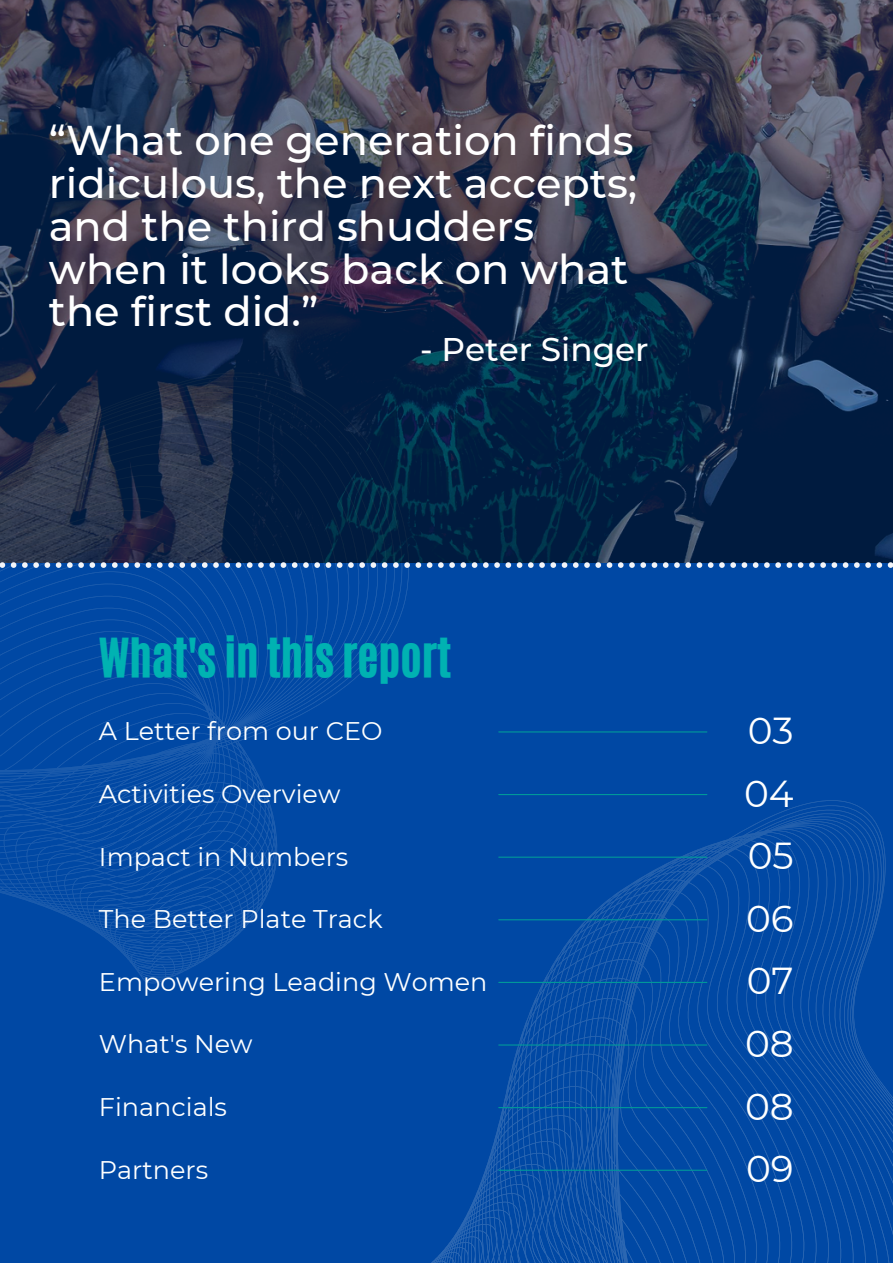
<style>
.page{position:relative;width:893px;height:1264px;background:#fff}
.page>*{position:absolute;margin:0;border:0;box-sizing:border-box;transform-origin:0 0}
.t1{font:45.15px "CA Generated";color:#00b2b2}
.t2{font:500 41.55px/42.8px "Montserrat";color:#fff}
.t3{font:37.5px "Montserrat";color:#feffff}
.t4{font:500 32.7px "Montserrat";color:#fff}
.t5{font:25.5px "Montserrat";color:#feffff}
</style>
<div class="page">
<div style="left:0;top:0;width:892px;height:1262px;background:#0048a4"></div>
<svg style="left:432px;top:800px;width:460px;height:462px"></svg>
<svg style="left:0;top:568px;width:409px;height:415px"></svg>
<hr style="left:498px;top:731px;width:208px;height:1px;background:#099">
<hr style="left:498px;top:794px;width:208px;height:1px;background:#099">
<hr style="left:498px;top:856px;width:208px;height:1px;background:#099">
<hr style="left:498px;top:919px;width:208px;height:1px;background:#099">
<hr style="left:498px;top:981px;width:208px;height:1px;background:#099">
<hr style="left:498px;top:1107px;width:208px;height:1px;background:#099">
<hr style="left:498px;top:1169px;width:208px;height:1px;background:#099">
<img style="left:0;top:0;width:892px;height:562px">
<svg style="left:0;top:562px;width:892px;height:6px"></svg>
<hr style="left:498px;top:1044px;width:208px;height:1px;background:#099">
<p class="t2" style="left:49px;top:119px;width:590px">“What one generation finds ridiculous, the next accepts; and the third shudders when it looks back on what the first did.”</p>
<p class="t4" style="left:420px;top:329px;width:230px">- Peter Singer</p>
<p class="t1" style="left:99px;top:625px;width:354px">What's in this report</p>
<p class="t5" style="left:99px;top:715px;width:285px">A Letter from our CEO</p>
<p class="t3" style="left:747px;top:707px;width:47px">03</p>
<p class="t5" style="left:99px;top:778px;width:243px">Activities Overview</p>
<p class="t3" style="left:744px;top:770px;width:51px">04</p>
<p class="t5" style="left:99px;top:840px;width:251px">Impact in Numbers</p>
<p class="t3" style="left:747px;top:832px;width:48px">05</p>
<p class="t5" style="left:99px;top:903px;width:285px">The Better Plate Track</p>
<p class="t3" style="left:746px;top:895px;width:49px">06</p>
<p class="t5" style="left:99px;top:966px;width:390px">Empowering Leading Women</p>
<p class="t3" style="left:746px;top:958px;width:48px">07</p>
<p class="t5" style="left:99px;top:1028px;width:155px">What's New</p>
<p class="t3" style="left:745px;top:1020px;width:50px">08</p>
<p class="t5" style="left:99px;top:1091px;width:129px">Financials</p>
<p class="t3" style="left:745px;top:1083px;width:50px">08</p>
<p class="t5" style="left:99px;top:1153px;width:111px">Partners</p>
<p class="t3" style="left:746px;top:1145px;width:49px">09</p>
</div>
